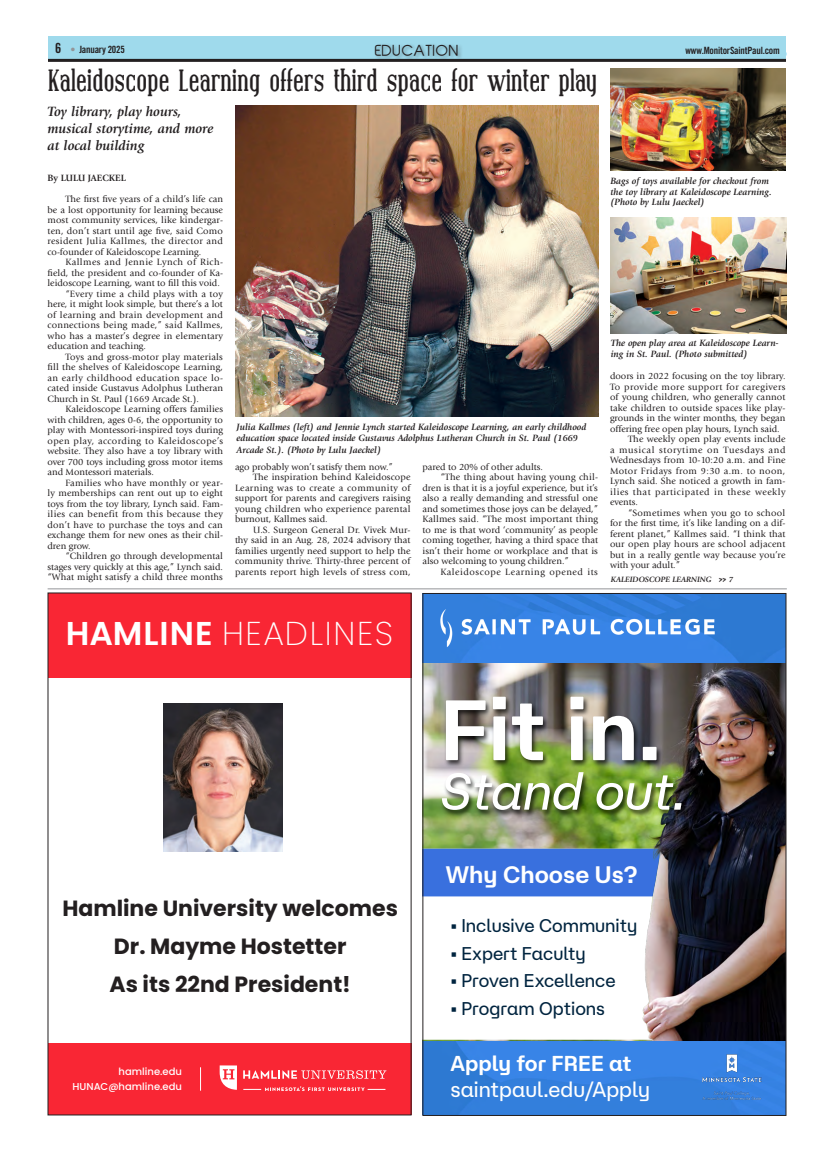
<style>
.page{position:relative;width:828px;height:1152px;background:#fff}
.page>*{position:absolute;margin:0;border:0;box-sizing:border-box;transform-origin:0 0}
.t1{font:600 85.4px "Saint Paul Sans";color:#fff}
.t2{font:italic 52.1px "Saint Paul Sans";letter-spacing:-.005em;color:#fff}
.t3{font:200 33px "Poppins";letter-spacing:.05em;color:#fff}
._36pt_Covington_Condensed_Bold{font:700 30.5px "Covington Cond";letter-spacing:-.02em;color:#231f20}
.t4{font:600 23.9px "Saint Paul Sans";color:#fff}
.t5{font:700 22px/38px "Poppins";color:#231f20;text-align:center}
.t6{font:21.6px/25.9px "Saint Paul Sans";color:#fff}
.t7{font:18.5px "Saint Paul Sans";color:#00243f}
.t8{font:15px "Adobe Caslon Pro";color:#231f20}
.Kicker{font:italic 700 14px/17px "Giovanni Std";color:#231f20}
.t9{font:14px "Abeatby Kai";letter-spacing:.05em;color:#231f20}
.t10{font:10px "Trade Gothic LT Std Bd Cn 20";letter-spacing:-.02em;color:#231f20}
.t11{font:500 10px/15px "Poppins";color:#fff;text-align:right}
.Body_Copy{font:9.5px/10.5px "Giovanni Std";letter-spacing:.005em;color:#231f20;text-align:justify}
.t12{font:italic 700 9.5px/10.5px "Giovanni Std";color:#231f20}
.Body_Copy-2{font:9.5px "Giovanni Std";letter-spacing:.055em;color:#231f20}
.Bylines{font:700 9.5px "Giovanni Std";color:#231f20}
.Cutline{font:italic 700 8px "Giovanni Std";color:#231f20}
.s1{font-size:14px}
.s2{color:#939598}
.s3{font-family:"Chalkduster";font-weight:400;font-style:normal}
.s4{font-weight:600}
</style>
<div class="page">
<hr style="left:48px;top:58px;width:738px;height:3px;background:#231f20">
<div style="left:48px;top:36px;width:738px;height:22px;background:#9fdaec"></div>
<hr style="left:48px;top:59px;width:738px;height:3px;background:#231f20">
<div style="left:374px;top:43px;width:89px;height:18px;background:#231f20;opacity:.4"></div>
<hr style="left:48px;top:589px;width:739px;height:1px;background:#939598">
<img style="left:424px;top:595px;width:360px;height:519px">
<svg style="left:424px;top:896px;width:219px;height:144px"></svg>
<img style="left:435px;top:605px;width:284px;height:45px">
<div style="left:424px;top:849px;width:219px;height:47px;background:#3970de"></div>
<img style="left:643px;top:842px;width:141px;height:198px">
<img style="left:424px;top:658px;width:360px;height:184px">
<img style="left:666px;top:1040px;width:118px;height:69px">
<div style="left:48px;top:593px;width:363px;height:85px;background:#f92634"></div>
<div style="left:48px;top:1043px;width:363px;height:72px;background:#f92634"></div>
<svg style="left:243px;top:1086px;width:142px;height:5px"></svg>
<svg style="left:243px;top:1070px;width:143px;height:9px"></svg>
<svg style="left:220px;top:1065px;width:17px;height:25px"></svg>
<svg style="left:200px;top:1067px;width:1px;height:24px"></svg>
<img style="left:164px;top:703px;width:119px;height:149px">
<img style="left:611px;top:218px;width:176px;height:115px">
<img style="left:236px;top:106px;width:363px;height:311px">
<img style="left:610px;top:68px;width:176px;height:103px">
<p class="t10" style="left:52px;top:44px;width:71px"><span class="s1">6 6</span> <span class="s2">• •</span> January 2025</p>
<p class="t9" style="left:375px;top:44px;width:85px">EDUCATION</p>
<p class="t10" style="left:79px;top:43px;width:47px">January 2025</p>
<p class="t10" style="left:686px;top:44px;width:96px">www.MonitorSaintPaul.com</p>
<p class="_36pt_Covington_Condensed_Bold" style="left:48px;top:65px;width:551px">Kaleidoscope Learning offers third space for winter play</p>
<p class="Kicker" style="left:48px;top:103px;width:167px">Toy library, play hours, musical storytime, and more at local building</p>
<p class="Bylines" style="left:48px;top:173px;width:80px">By LULU JAECKEL</p>
<p class="Body_Copy" style="left:48px;top:194px;width:177px;text-indent:18px">The first five years of a child’s life can be a lost opportunity for learning because most community services, like kindergar&shy;ten, don’t start until age five, said Como resident Julia Kallmes, the director and co-founder of Kaleidoscope Learning.</p>
<p class="Body_Copy" style="left:48px;top:257px;width:177px;text-indent:18px">Kallmes and Jennie Lynch of Rich&shy;field, the president and co-founder of Ka&shy;leidoscope Learning, want to fill this void.</p>
<p class="Body_Copy" style="left:48px;top:289px;width:177px;text-indent:18px">“Every time a child plays with a toy here, it might look simple, but there’s a lot of learning and brain development and connections being made,” said Kallmes, who has a master’s degree in elementary education and teaching.</p>
<p class="Body_Copy" style="left:48px;top:352px;width:177px;text-indent:18px">Toys and gross-motor play materials fill the shelves of Kaleidoscope Learning, an early childhood education space lo&shy;cated inside Gustavus Adolphus Lutheran Church in St. Paul (1669 Arcade St.).</p>
<p class="Body_Copy" style="left:48px;top:404px;width:177px;text-indent:18px">Kaleidoscope Learning offers families with children, ages 0-6, the opportunity to play with Montessori-inspired toys during open play, according to Kaleidoscope’s website. They also have a toy library with over 700 toys including gross motor items and Montessori materials.</p>
<p class="Body_Copy" style="left:48px;top:478px;width:177px;text-indent:18px">Families who have monthly or year&shy;ly memberships can rent out up to eight toys from the toy library, Lynch said. Fam&shy;ilies can benefit from this because they don’t have to purchase the toys and can exchange them for new ones as their chil&shy;dren grow.</p>
<p class="Body_Copy" style="left:48px;top:551px;width:177px;text-indent:18px">“Children go through developmental stages very quickly at this age,” Lynch said. “What might satisfy a child three months</p>
<p class="t12" style="left:237px;top:421px;width:351px;line-height:11.4px">Julia Kallmes (left) and Jennie Lynch started Kaleidoscope Learning, an early childhood education space located inside Gustavus Adolphus Lutheran Church in St. Paul (1669<br>Arcade St.). (Photo by Lulu Jaeckel)</p>
<p class="Body_Copy" style="left:235px;top:461px;width:159px">ago probably won’t satisfy them now.”</p>
<p class="Body_Copy" style="left:235px;top:472px;width:177px;text-indent:18px">The inspiration behind Kaleidoscope Learning was to create a community of support for parents and caregivers raising young children who experience parental burnout, Kallmes said.</p>
<p class="Body_Copy" style="left:235px;top:524px;width:177px;text-indent:18px">U.S. Surgeon General Dr. Vivek Mur&shy;thy said in an Aug. 28, 2024 advisory that families urgently need support to help the community thrive. Thirty-three percent of parents report high levels of stress com,</p>
<p class="Body_Copy" style="left:423px;top:461px;width:122px">pared to 20% of other adults.</p>
<p class="Body_Copy" style="left:423px;top:472px;width:177px;text-indent:18px">“The thing about having young chil&shy;dren is that it is a joyful experience, but it’s also a really demanding and stressful one and sometimes those joys can be delayed,” Kallmes said. “The most important thing to me is that word ‘community’ as people coming together, having a third space that isn’t their home or workplace and that is also welcoming to young children.”</p>
<p class="Body_Copy-2" style="left:441px;top:566px;width:159px">Kaleidoscope Learning opened its</p>
<p class="t12" style="left:611px;top:176px;width:163px">Bags of toys available for checkout from the toy library at Kaleidoscope Learning. (Photo by Lulu Jaeckel)</p>
<p class="t12" style="left:611px;top:338px;width:170px">The open play area at Kaleidoscope Learn&shy;ing in St. Paul. (Photo submitted)</p>
<p class="Body_Copy" style="left:610px;top:371px;width:177px">doors in 2022 focusing on the toy library.<br>To provide more support for caregivers of young children, who generally cannot take children to outside spaces like play&shy;grounds in the winter months, they began offering free open play hours, Lynch said.</p>
<p class="Body_Copy" style="left:610px;top:434px;width:177px;text-indent:18px">The weekly open play events include a musical storytime on Tuesdays and Wednesdays from 10-10:20 a.m. and Fine Motor Fridays from 9:30 a.m. to noon, Lynch said. She noticed a growth in fam&shy;ilies that participated in these weekly events.</p>
<p class="Body_Copy" style="left:610px;top:508px;width:177px;text-indent:18px">“Sometimes when you go to school for the first time, it’s like landing on a dif&shy;ferent planet,” Kallmes said. “I think that our open play hours are school adjacent but in a really gentle way because you’re with your adult.”</p>
<p class="Cutline" style="left:611px;top:575px;width:124px">KALEIDOSCOPE LEARNING <span class="s3">&gt;&gt;</span> 7</p>
<p class="t3" style="left:66px;top:614px;width:329px"><span class="s4">HAMLINE</span> HEADLINES</p>
<p class="t1" style="left:440px;top:677px;width:223px">Fit in.</p>
<p class="t2" style="left:440px;top:759px;width:247px">Stand out.</p>
<p class="t5" style="left:62px;top:890px;width:337px">Hamline University welcomes<br>Dr. Mayme Hostetter<br>As its 22nd President!</p>
<p class="t8" style="left:84px;top:898px;width:244px">our partner in learning for over 25 years!</p>
<p class="t8" style="left:84px;top:932px;width:278px">teachers back to Hamline Elementary School,</p>
<p class="t8" style="left:84px;top:983px;width:270px">Check website to stay up-to-date on campus</p>
<p class="t11" style="left:73px;top:1064px;width:111px">hamline.edu<br>HUNAC@hamline.edu</p>
<p class="t4" style="left:446px;top:859px;width:193px">Why Choose Us?</p>
<p class="t7" style="left:450px;top:914px;width:188px">• Inclusive Community</p>
<p class="t7" style="left:450px;top:942px;width:137px">• Expert Faculty</p>
<p class="t7" style="left:450px;top:969px;width:167px">• Proven Excellence</p>
<p class="t7" style="left:450px;top:997px;width:156px">• Program Options</p>
<p class="t6" style="left:450px;top:1051px;width:201px"><span class="s4">Apply for FREE at </span>saintpaul.edu/Apply</p>
</div>
